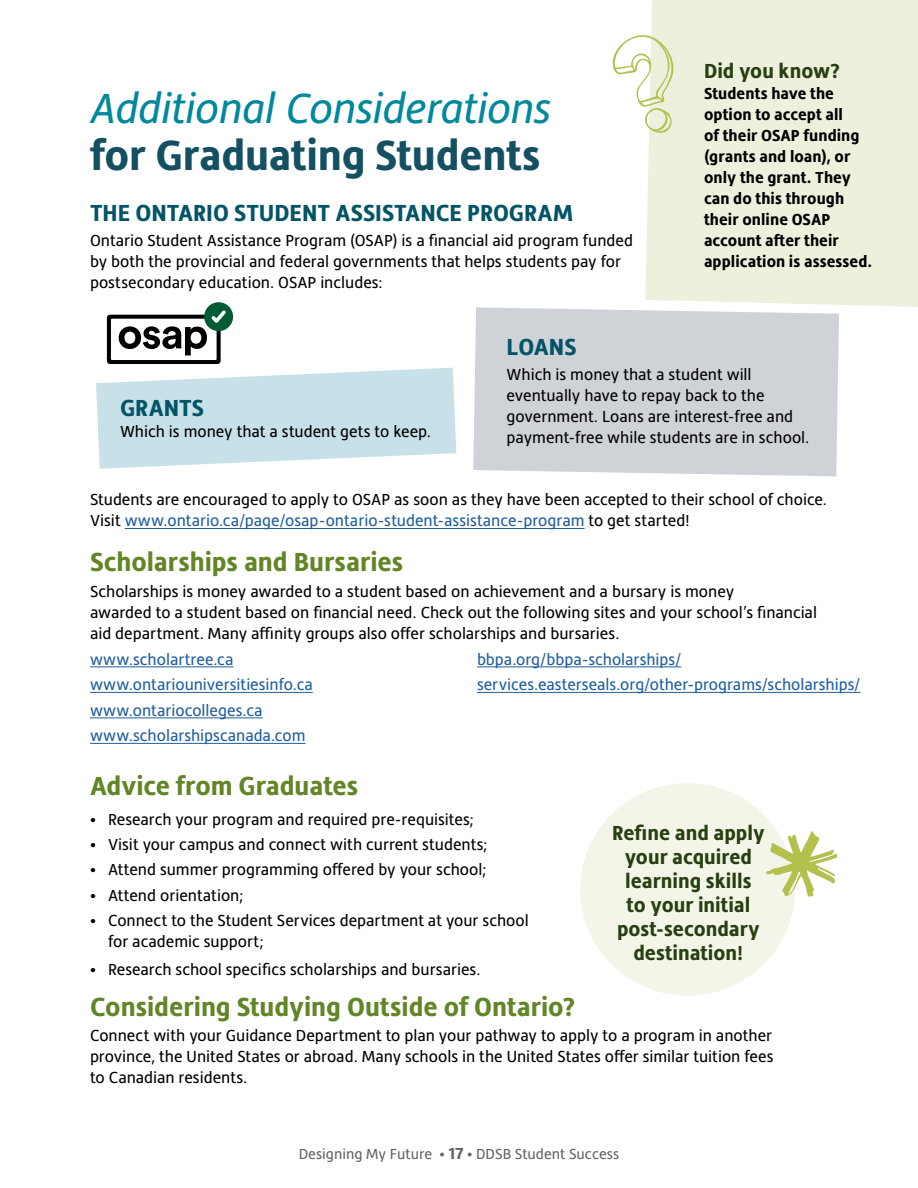
<style>
.page{position:relative;width:918px;height:1188px;background:#fff}
.page>*{position:absolute;margin:0;border:0;box-sizing:border-box;transform-origin:0 0}
.Italic_Header_H1{font:italic 43.5px/46.5px "Hedley New";letter-spacing:-.01em;color:#00889c}
.h3_Green{font:700 27px "Hedley New";color:#628525}
.t1{font:700 24px "Hedley New";color:#035466}
.Refine_and_Apply{font:700 21px/24px "Hedley New";color:#283f12;text-align:center}
.hedley_14{font:700 21px "Hedley New";color:#283f12}
.Body_Copy{font:16.5px/21px "Hedley New";color:#000}
.Body_copy_bullets{font:16.5px/21px "Hedley New";color:#000}
.Body_Copy-2{font:16.5px "Hedley New";color:#215e9e}
.hedley_14-2{font:700 16.5px/21px "Hedley New";letter-spacing:.005em;color:#000}
.t2{font:15px "Hedley New";color:#636466}
.s1{font-weight:700;font-style:normal;color:#145061}
.s2{color:#215e9e}
.s3{font-weight:700;font-size:16.5px}
</style>
<div class="page">
<div style="left:204px;top:302px;width:29px;height:29px;background:#005c35;border-radius:50%"></div>
<svg style="left:96px;top:310px;width:360px;height:159px"></svg>
<div style="left:473px;top:307px;width:366px;height:169px;background:#cfd3d8"></div>
<hr style="left:125px;top:528px;width:460px;height:1px;background:#215e9e">
<hr style="left:90px;top:667px;width:143px;height:1px;background:#215e9e">
<hr style="left:90px;top:692px;width:223px;height:1px;background:#215e9e">
<hr style="left:90px;top:718px;width:173px;height:1px;background:#215e9e">
<hr style="left:90px;top:743px;width:216px;height:1px;background:#215e9e">
<hr style="left:477px;top:667px;width:204px;height:1px;background:#215e9e">
<hr style="left:477px;top:692px;width:384px;height:1px;background:#215e9e">
<svg style="left:580px;top:783px;width:215px;height:213px;fill:#f3f5e8"></svg>
<svg style="left:766px;top:831px;width:72px;height:66px"></svg>
<div style="left:645px;top:0;width:273px;height:307px;background:#eef0de"></div>
<svg style="left:612px;top:32px;width:62px;height:102px"></svg>
<h1 class="Italic_Header_H1" style="left:90px;top:85px;width:463px">Additional Considerations <span class="s1">for Graduating Students</span></h1>
<h2 class="t1" style="left:90px;top:199px;width:485px">THE ONTARIO STUDENT ASSISTANCE PROGRAM</h2>
<p class="Body_Copy" style="left:90px;top:230px;width:545px">Ontario Student Assistance Program (OSAP) is a financial aid program funded by both the provincial and federal governments that helps students pay for postsecondary education. OSAP includes:</p>
<h2 class="hedley_14" style="left:704px;top:58px;width:138px">Did you know?</h2>
<h2 class="hedley_14-2" style="left:704px;top:82px;width:170px">Students have the option to accept all<br>of their OSAP funding (grants and loan), or only the grant. They can do this through their online OSAP account after their application is assessed.</h2>
<h2 class="t1" style="left:120px;top:394px;width:86px">GRANTS</h2>
<p class="Body_Copy" style="left:120px;top:421px;width:313px">Which is money that a student gets to keep.</p>
<h2 class="t1" style="left:507px;top:333px;width:71px">LOANS</h2>
<p class="Body_Copy" style="left:507px;top:364px;width:304px">Which is money that a student will eventually have to repay back to the government. Loans are interest-free and payment-free while students are in school.</p>
<p class="Body_Copy" style="left:90px;top:489px;width:739px">Students are encouraged to apply to OSAP as soon as they have been accepted to their school of choice.<br>Visit <span class="s2">www.ontario.ca/page/osap-ontario-student-assistance-program</span> to get started!</p>
<h3 class="h3_Green" style="left:90px;top:547px;width:315px">Scholarships and Bursaries</h3>
<p class="Body_Copy" style="left:90px;top:581px;width:729px">Scholarships is money awarded to a student based on achievement and a bursary is money<br>awarded to a student based on financial need. Check out the following sites and your school’s financial aid department. Many affinity groups also offer scholarships and bursaries.</p>
<p class="Body_Copy-2" style="left:90px;top:650px;width:145px">www.scholartree.ca</p>
<p class="Body_Copy-2" style="left:90px;top:675px;width:224px">www.ontariouniversitiesinfo.ca</p>
<p class="Body_Copy-2" style="left:90px;top:701px;width:174px">www.ontariocolleges.ca</p>
<p class="Body_Copy-2" style="left:90px;top:726px;width:217px">www.scholarshipscanada.com</p>
<p class="Body_Copy-2" style="left:477px;top:650px;width:206px">bbpa.org/bbpa-scholarships/</p>
<p class="Body_Copy-2" style="left:477px;top:675px;width:385px">services.easterseals.org/other-programs/scholarships/</p>
<h3 class="h3_Green" style="left:90px;top:770px;width:270px">Advice from Graduates</h3>
<p class="Body_copy_bullets" style="left:90px;top:808px;width:385px">• Research your program and required pre-requisites;</p>
<p class="Body_copy_bullets" style="left:90px;top:834px;width:399px">• Visit your campus and connect with current students;</p>
<p class="Body_copy_bullets" style="left:90px;top:859px;width:398px">• Attend summer programming offered by your school;</p>
<p class="Body_copy_bullets" style="left:90px;top:884px;width:155px">• Attend orientation;</p>
<p class="Body_copy_bullets" style="left:108px;top:910px;width:422px;text-indent:-18px">• Connect to the Student Services department at your school for academic support;</p>
<p class="Body_copy_bullets" style="left:90px;top:959px;width:392px">• Research school specifics scholarships and bursaries.</p>
<h3 class="h3_Green" style="left:90px;top:991px;width:488px">Considering Studying Outside of Ontario?</h3>
<p class="Body_Copy" style="left:90px;top:1025px;width:685px;text-align:justify">Connect with your Guidance Department to plan your pathway to apply to a program in another province, the United States or abroad. Many schools in the United States offer similar tuition fees to Canadian residents.</p>
<h3 class="Refine_and_Apply" style="left:612px;top:821px;width:154px">Refine and apply your acquired learning skills<br>to your initial post-secondary destination!</h3>
<p class="t2" style="left:299px;top:1145px;width:322px">Designing My Future • <span class="s3">17</span> • DDSB Student Success</p>
</div>
